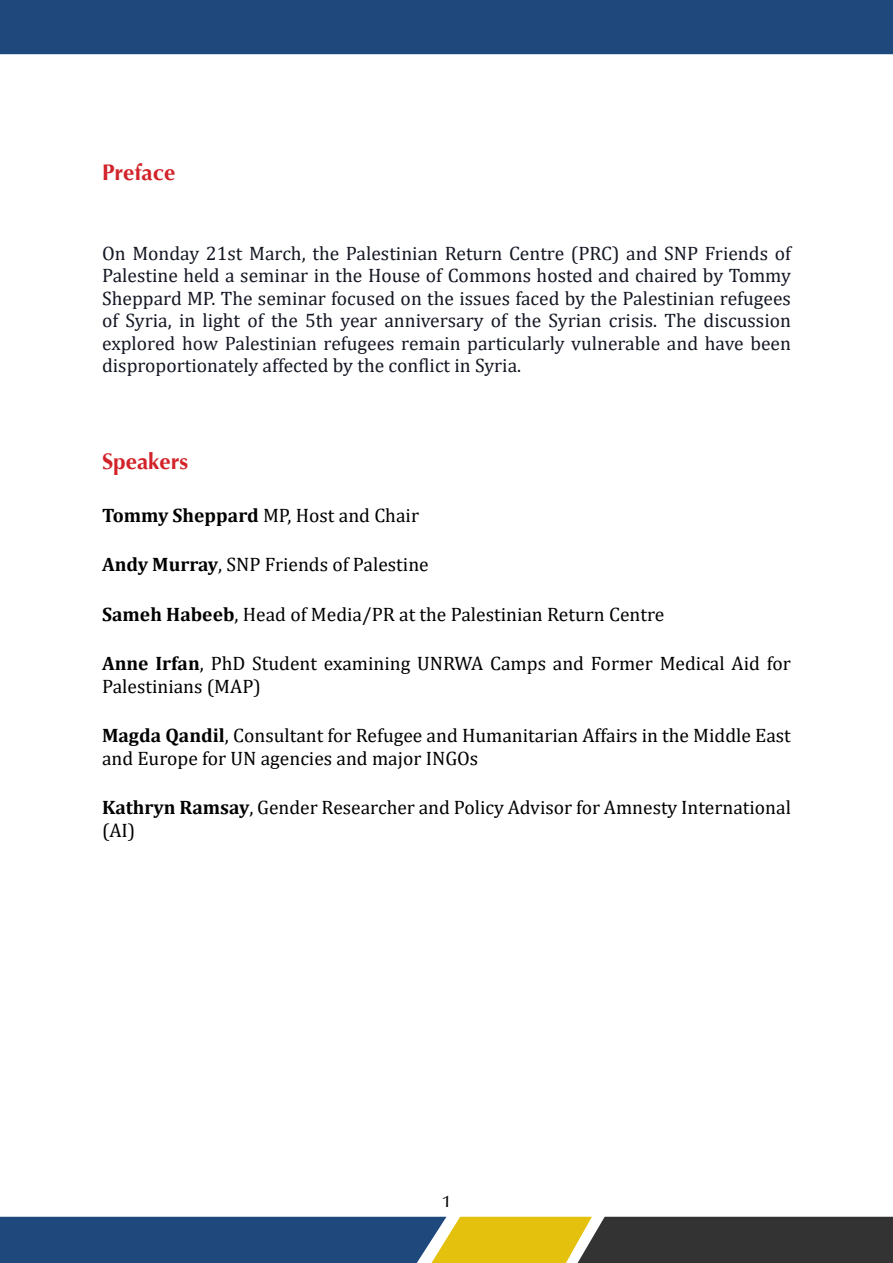
<style>
.page{position:relative;width:893px;height:1263px;background:#fff}
.page>*{position:absolute;margin:0;border:0;box-sizing:border-box;transform-origin:0 0}
.t1{font:italic 700 22.5px "Optima";color:#d2232a}
.t2{font:19.5px/22.5px "Cambria";color:#141823;text-align:justify}
.t3{font:19.5px/22.5px "Cambria";color:#000}
.t4{font:500 16.5px "Optima";color:#000}
.s1{font-weight:700}
</style>
<div class="page">
<svg style="left:0;top:1217px;width:893px;height:46px;background:#495857"></svg>
<div style="left:0;top:0;width:893px;height:54px;background:#1f497d"></div>
<p class="t1" style="left:102px;top:159px;width:75px">Preface</p>
<p class="t2" style="left:102px;top:242px;width:690px">On Monday 21st March, the Palestinian Return Centre (PRC) and SNP Friends of Palestine held a seminar in the House of Commons hosted and chaired by Tommy Sheppard MP. The seminar focused on the issues faced by the Palestinian refugees of Syria, in light of the 5th year anniversary of the Syrian crisis. The discussion explored how Palestinian refugees remain particularly vulnerable and have been disproportionately affected by the conflict in Syria.</p>
<p class="t1" style="left:102px;top:448px;width:88px">Speakers</p>
<p class="t3" style="left:102px;top:504px;width:319px"><span class="s1">Tommy Sheppard</span> MP, Host and Chair</p>
<p class="t3" style="left:102px;top:553px;width:328px"><span class="s1">Andy Murray</span>, SNP Friends of Palestine</p>
<p class="t3" style="left:102px;top:603px;width:564px"><span class="s1">Sameh Habeeb</span>, Head of Media/PR at the Palestinian Return Centre</p>
<p class="t3" style="left:102px;top:652px;width:690px"><span class="s1">Anne Irfan</span>, PhD Student examining UNRWA Camps and Former Medical Aid for<br>Palestinians (MAP)</p>
<p class="t3" style="left:102px;top:724px;width:690px"><span class="s1">Magda Qandil</span>, Consultant for Refugee and Humanitarian Affairs in the Middle East and Europe for UN agencies and major INGOs</p>
<p class="t3" style="left:102px;top:796px;width:690px"><span class="s1">Kathryn Ramsay</span>, Gender Researcher and Policy Advisor for Amnesty International (AI)</p>
<p class="t4" style="left:442px;top:1192px;width:10px">1</p>
</div>
